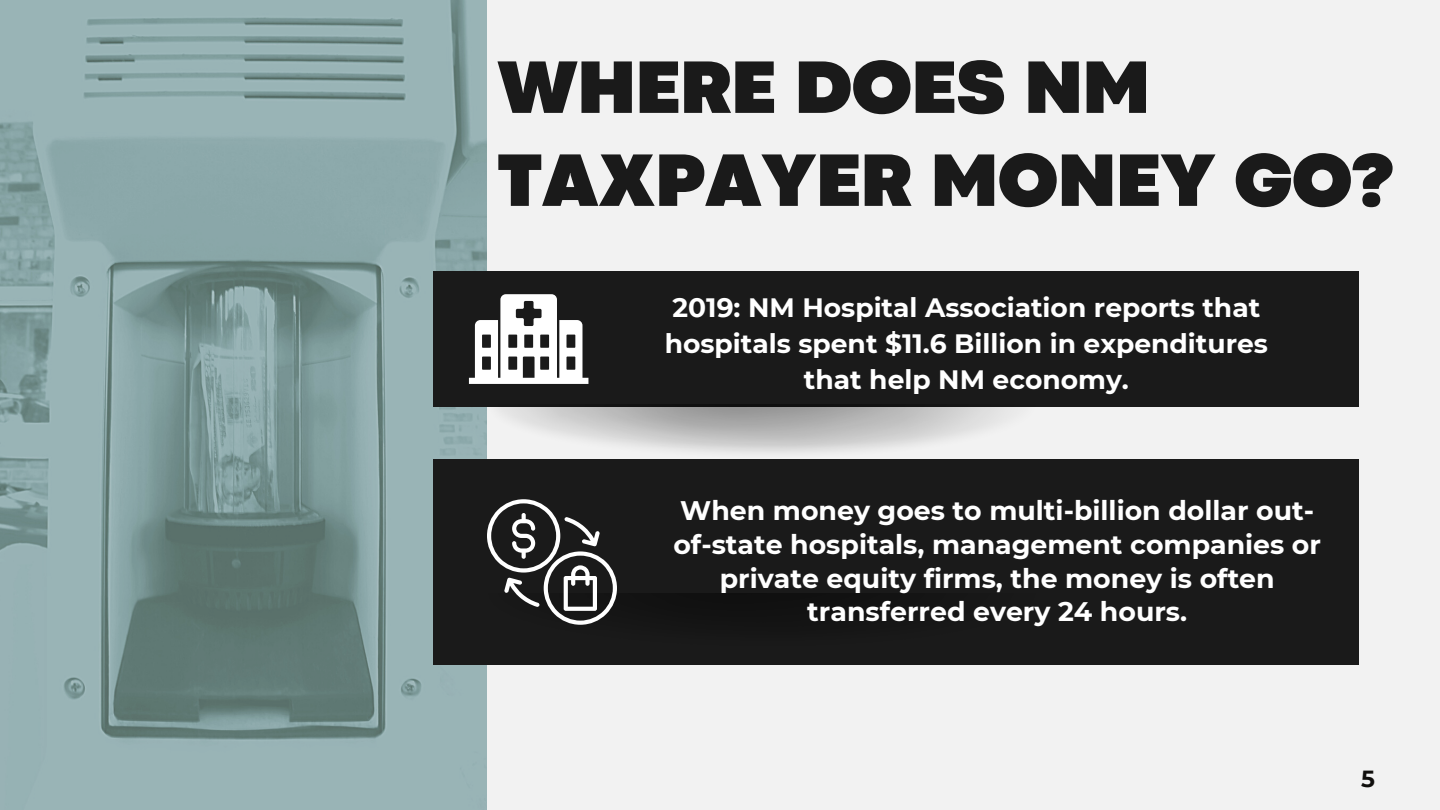
<style>
.page{position:relative;width:1440px;height:810px;background:#f2f2f2}
.page>*{position:absolute;margin:0;border:0;box-sizing:border-box;transform-origin:0 0}
.t1{font:900 77.5px/93px "Codec Pro";color:#1a1a1a}
.t2{font:700 26.8px/33.8px "Montserrat";color:#fff;text-align:center}
.t3{font:700 26.6px/36px "Montserrat";color:#fff;text-align:center}
.t4{font:700 23.3px "Montserrat";color:#100f0d}
</style>
<div class="page">
<img style="left:0;top:0;width:487px;height:810px">
<div style="left:433px;top:271px;width:926px;height:136px;background:#1a1a1a"></div>
<div style="left:433px;top:459px;width:926px;height:206px;background:#1a1a1a"></div>
<svg style="left:487px;top:499px;width:130px;height:125px"></svg>
<svg style="left:469px;top:294px;width:119px;height:90px"></svg>
<p class="t1" style="left:497px;top:47px;width:898px">WHERE DOES NM<br>TAXPAYER MONEY GO?</p>
<p class="t3" style="left:665px;top:290px;width:605px">2019: NM Hospital Association reports that hospitals spent $11.6 Billion in expenditures that help NM economy.</p>
<p class="t2" style="left:673px;top:494px;width:649px">When money goes to multi-billion dollar out&shy;of-state hospitals, management companies or private equity firms, the money is often transferred every 24 hours.</p>
<p class="t4" style="left:1361px;top:764px;width:15px">5</p>
</div>
